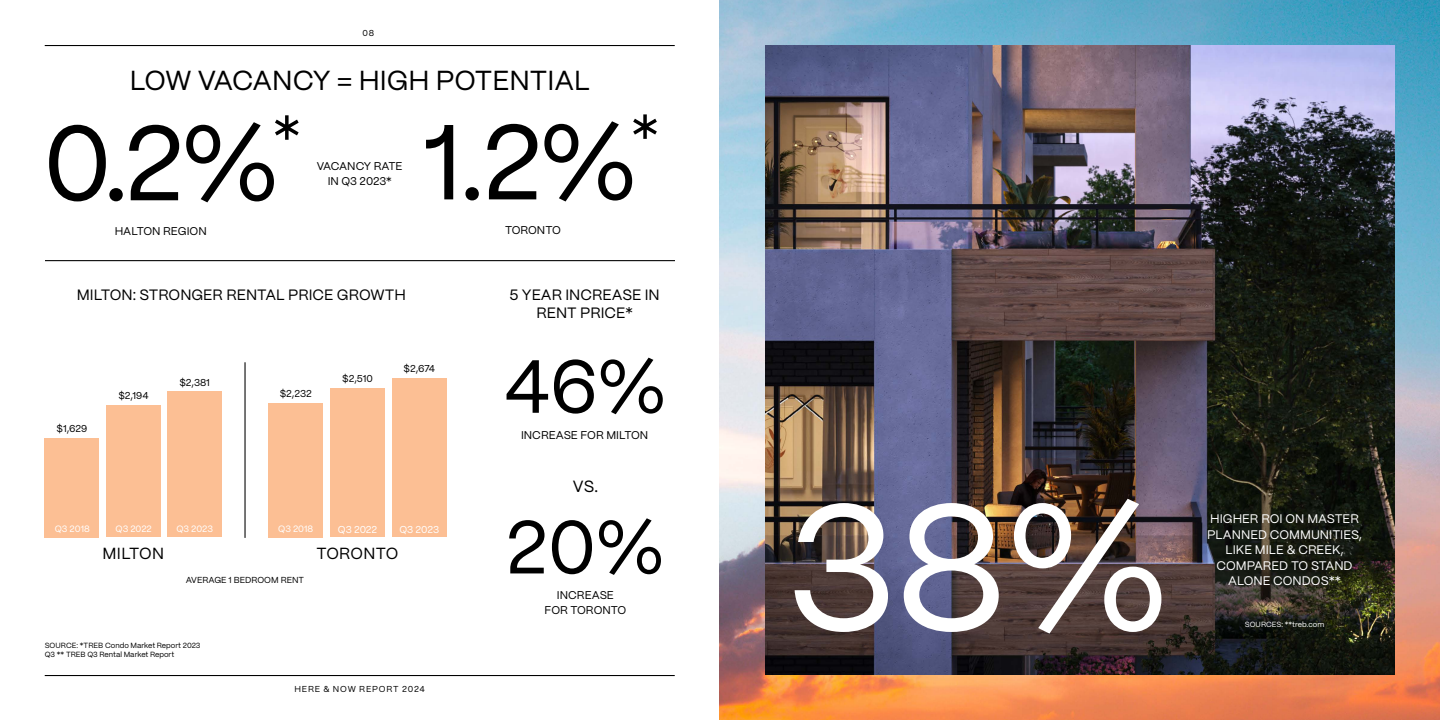
<style>
.page{position:relative;width:1440px;height:720px;background:#fff}
.page>*{position:absolute;margin:0;border:0;box-sizing:border-box;transform-origin:0 0}
.t1{font:178.62px "PP Mori";color:#fff}
.t2{font:106.25px "PP Mori";color:#000}
.t3{font:75px/160.6px "PP Mori";color:#000}
.t4{font:27.5px "PP Mori";color:#000}
.t5{font:16.25px "PP Mori";color:#000}
.t6{font:16.12px "PP Mori";letter-spacing:.02em;color:#000}
.t7{font:15px/18.8px "PP Mori";color:#000;text-align:center}
.t8{font:12.38px/15.5px "PP Mori";color:#fff;text-align:center}
.t9{font:11.25px/15px "PP Mori";color:#000;text-align:center}
.t10{font:10px "PP Mori";color:#000}
.t11{font:10px "PP Mori";color:#fff}
.t12{font:9.25px "PP Mori";color:#fff}
.t13{font:8.75px "PP Mori";color:#000}
.t14{font:8.62px "PP Mori";letter-spacing:.1em;color:#000}
.t15{font:7.5px/9px "PP Mori";color:#000}
.t16{font:7.5px "PP Mori";color:#fff}
</style>
<div class="page">
<img style="left:720px;top:0;width:720px;height:720px">
<img style="left:765px;top:45px;width:630px;height:630px">
<hr style="left:45px;top:45px;width:630px;height:1px;background:#000">
<hr style="left:45px;top:675px;width:630px;height:1px;background:#000">
<hr style="left:45px;top:260px;width:630px;height:1px;background:#000">
<hr style="left:244px;top:362px;width:2px;height:176px;background:#000">
<div style="left:106px;top:405px;width:55px;height:132px;background:#fcbf94"></div>
<div style="left:167px;top:392px;width:55px;height:145px;background:#fcbf94"></div>
<div style="left:45px;top:438px;width:54px;height:99px;background:#fcbf94"></div>
<div style="left:268px;top:403px;width:55px;height:134px;background:#fcbf94"></div>
<div style="left:330px;top:388px;width:55px;height:149px;background:#fcbf94"></div>
<div style="left:392px;top:378px;width:55px;height:159px;background:#fcbf94"></div>
<p class="t14" style="left:363px;top:25px;width:13px">08</p>
<h3 class="t4" style="left:130px;top:57px;width:462px">LOW VACANCY = HIGH POTENTIAL</h3>
<h2 class="t2" style="left:43px;top:72px;width:259px">0.2%<sup>*</sup></h2>
<p class="t9" style="left:317px;top:158px;width:87px">VACANCY RATE<br>IN Q3 2023*</p>
<h2 class="t2" style="left:423px;top:71px;width:238px">1.2%<sup>*</sup></h2>
<p class="t9" style="left:115px;top:223px;width:94px">HALTON REGION</p>
<p class="t9" style="left:505px;top:222px;width:57px">TORONTO</p>
<p class="t7" style="left:77px;top:284px;width:330px">MILTON: STRONGER RENTAL PRICE GROWTH</p>
<p class="t10" style="left:118px;top:387px;width:32px">$2,194</p>
<p class="t10" style="left:179px;top:374px;width:32px">$2,381</p>
<p class="t10" style="left:280px;top:385px;width:34px">$2,232</p>
<p class="t10" style="left:342px;top:370px;width:32px">$2,510</p>
<p class="t10" style="left:404px;top:360px;width:33px">$2,674</p>
<p class="t10" style="left:57px;top:420px;width:32px">$1,629</p>
<p class="t12" style="left:55px;top:521px;width:37px">Q3 2018</p>
<p class="t12" style="left:116px;top:521px;width:38px">Q3 2022</p>
<p class="t12" style="left:176px;top:521px;width:38px">Q3 2023</p>
<p class="t12" style="left:278px;top:521px;width:37px">Q3 2018</p>
<p class="t11" style="left:338px;top:521px;width:41px">Q3 2022</p>
<p class="t11" style="left:399px;top:521px;width:41px">Q3 2023</p>
<h3 class="t6" style="left:103px;top:540px;width:63px">MILTON</h3>
<h3 class="t6" style="left:316px;top:540px;width:83px">TORONTO</h3>
<p class="t13" style="left:186px;top:572px;width:120px">AVERAGE 1 BEDROOM RENT</p>
<p class="t15" style="left:45px;top:641px;width:157px">SOURCE: *TREB Condo Market Report 2023<br>Q3 ** TREB Q3 Rental Market Report</p>
<p class="t14" style="left:294px;top:681px;width:132px">HERE &amp; NOW REPORT 2024</p>
<p class="t7" style="left:509px;top:284px;width:152px">5 YEAR INCREASE IN<br>RENT PRICE*</p>
<h3 class="t3" style="left:504px;top:302px;width:164px">46%<br>20%</h3>
<p class="t9" style="left:521px;top:427px;width:129px">INCREASE FOR MILTON</p>
<h3 class="t5" style="left:573px;top:472px;width:27px">VS.</h3>
<p class="t9" style="left:545px;top:587px;width:83px">INCREASE<br>FOR TORONTO</p>
<h1 class="t1" style="left:788px;top:414px;width:383px">38%</h1>
<p class="t8" style="left:1207px;top:510px;width:156px">HIGHER ROI ON MASTER<br>PLANNED COMMUNITIES,<br>LIKE MILE &amp; CREEK,<br>COMPARED TO STAND</p>
<p class="t8" style="left:1228px;top:573px;width:114px">ALONE CONDOS**</p>
<p class="t16" style="left:1245px;top:618px;width:81px">SOURCES: **treb.com</p>
</div>
